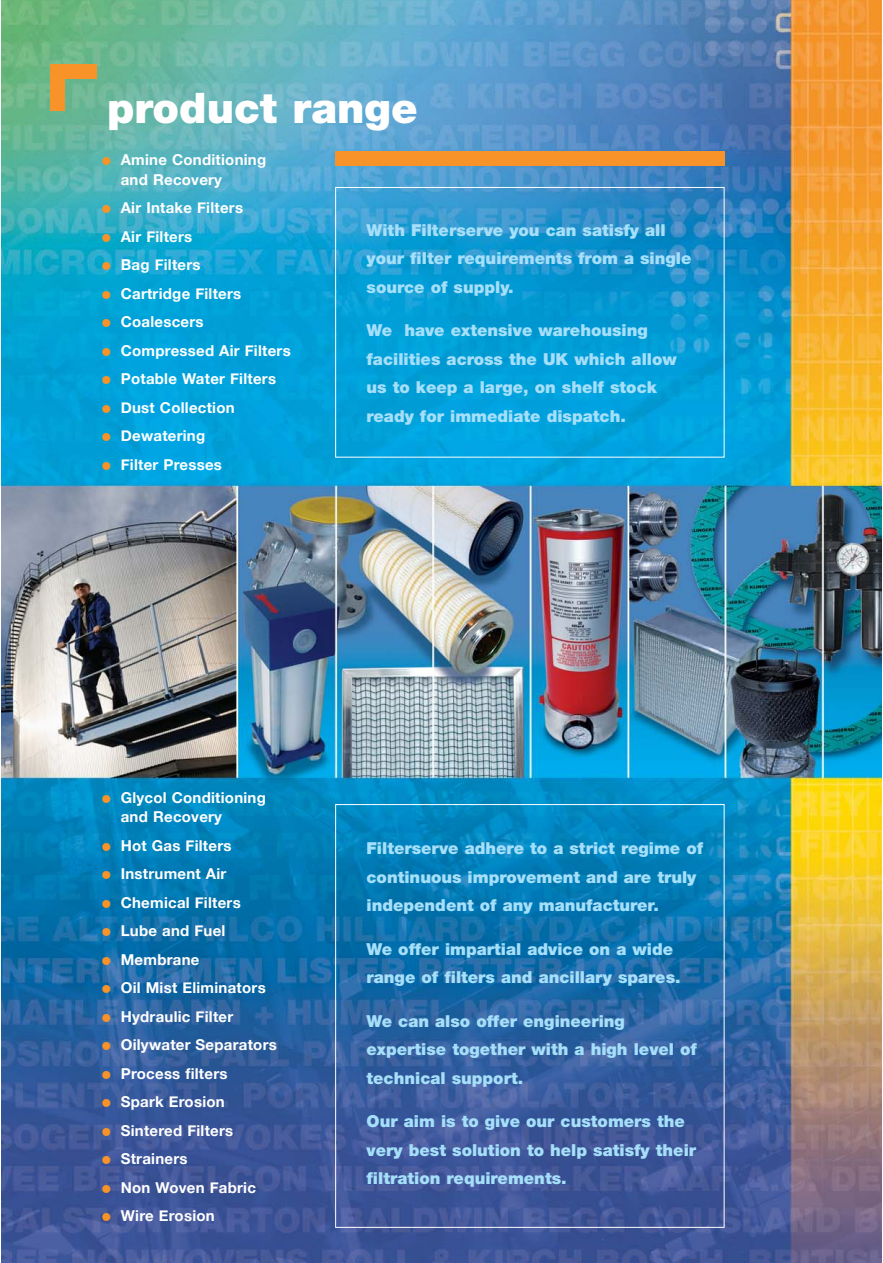
<style>
.page{position:relative;width:883px;height:1263px;background:#fff}
.page>*{position:absolute;margin:0;border:0;box-sizing:border-box;transform-origin:0 0}
.t1{font:900 42.3px "Helvetica Neue";color:#fff}
.t2{font:900 16.5px/28.5px "Helvetica Neue";color:#a5dff9}
.t3{font:700 15px/19.5px "Helvetica Neue";letter-spacing:.015em;color:#fff}
.s1{font-weight:500;font-size:22.5px;color:#f79328}
</style>
<div class="page">
<img style="left:1px;top:0;width:880px;height:1263px">
<div style="left:50px;top:64px;width:15px;height:47px;background:#f79328"></div>
<div style="left:50px;top:64px;width:47px;height:15px;background:#f79328"></div>
<div style="left:335px;top:187px;width:389px;height:271px;border:1px solid #fff"></div>
<div style="left:335px;top:151px;width:389px;height:15px;background:#f79328"></div>
<h1 class="t1" style="left:107px;top:93px;width:312px">product range</h1>
<p class="t3" style="left:121px;top:150px;width:147px;text-indent:-20px"><span class="s1">•</span> Amine Conditioning and Recovery</p>
<p class="t3" style="left:101px;top:198px;width:144px"><span class="s1">•</span> Air Intake Filters</p>
<p class="t3" style="left:101px;top:226px;width:93px"><span class="s1">•</span> Air Filters</p>
<p class="t3" style="left:101px;top:255px;width:101px"><span class="s1">•</span> Bag Filters</p>
<p class="t3" style="left:101px;top:283px;width:142px"><span class="s1">•</span> Cartridge Filters</p>
<p class="t3" style="left:101px;top:312px;width:104px"><span class="s1">•</span> Coalescers</p>
<p class="t3" style="left:101px;top:340px;width:191px"><span class="s1">•</span> Compressed Air Filters</p>
<p class="t3" style="left:101px;top:369px;width:177px"><span class="s1">•</span> Potable Water Filters</p>
<p class="t3" style="left:101px;top:397px;width:135px"><span class="s1">•</span> Dust Collection</p>
<p class="t3" style="left:101px;top:426px;width:106px"><span class="s1">•</span> Dewatering</p>
<p class="t3" style="left:101px;top:454px;width:123px"><span class="s1">•</span> Filter Presses</p>
<p class="t2" style="left:366px;top:217px;width:326px">With Filterserve you can satisfy all your filter requirements from a single source of supply.</p>
<p class="t2" style="left:366px;top:318px;width:312px">We have extensive warehousing facilities across the UK which allow us to keep a large, on shelf stock ready for immediate dispatch.</p>
<p class="t3" style="left:121px;top:787px;width:147px;text-indent:-20px"><span class="s1">•</span> Glycol Conditioning and Recovery</p>
<p class="t3" style="left:101px;top:835px;width:132px"><span class="s1">•</span> Hot Gas Filters</p>
<p class="t3" style="left:101px;top:864px;width:127px"><span class="s1">•</span> Instrument Air</p>
<p class="t3" style="left:101px;top:892px;width:142px"><span class="s1">•</span> Chemical Filters</p>
<p class="t3" style="left:101px;top:921px;width:126px"><span class="s1">•</span> Lube and Fuel</p>
<p class="t3" style="left:101px;top:949px;width:100px"><span class="s1">•</span> Membrane</p>
<p class="t3" style="left:101px;top:978px;width:166px"><span class="s1">•</span> Oil Mist Eliminators</p>
<p class="t3" style="left:101px;top:1006px;width:134px"><span class="s1">•</span> Hydraulic Filter</p>
<p class="t3" style="left:101px;top:1035px;width:178px"><span class="s1">•</span> Oilywater Separators</p>
<p class="t3" style="left:101px;top:1063px;width:128px"><span class="s1">•</span> Process filters</p>
<p class="t3" style="left:101px;top:1092px;width:126px"><span class="s1">•</span> Spark Erosion</p>
<p class="t3" style="left:101px;top:1120px;width:134px"><span class="s1">•</span> Sintered Filters</p>
<p class="t3" style="left:101px;top:1149px;width:88px"><span class="s1">•</span> Strainers</p>
<p class="t3" style="left:101px;top:1177px;width:157px"><span class="s1">•</span> Non Woven Fabric</p>
<p class="t3" style="left:101px;top:1206px;width:116px"><span class="s1">•</span> Wire Erosion</p>
<p class="t2" style="left:366px;top:836px;width:338px">Filterserve adhere to a strict regime of continuous improvement and are truly independent of any manufacturer.</p>
<p class="t2" style="left:366px;top:936px;width:315px">We offer impartial advice on a wide range of filters and ancillary spares.</p>
<p class="t2" style="left:366px;top:1008px;width:332px">We can also offer engineering expertise together with a high level of technical support.</p>
<p class="t2" style="left:366px;top:1109px;width:331px">Our aim is to give our customers the very best solution to help satisfy their filtration requirements.</p>
</div>
